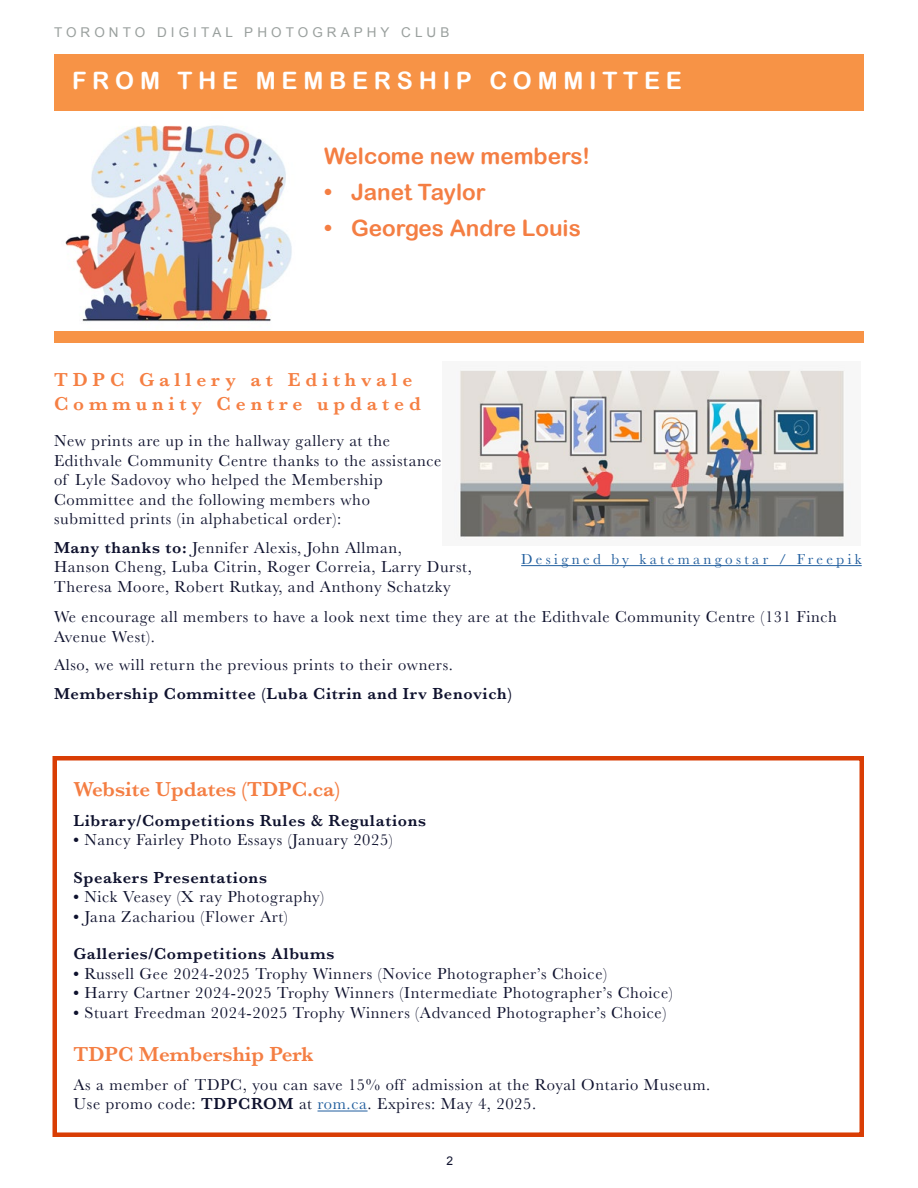
<style>
.page{position:relative;width:918px;height:1188px;background:#fff}
.page>*{position:absolute;margin:0;border:0;box-sizing:border-box;transform-origin:0 0}
.t1{font:24px "Arial Rounded MT Bold";letter-spacing:.24em;color:#fff}
.t2{font:22.5px "Arial Rounded MT Bold";color:#f47e43}
.t3{font:600 21px "Baskerville";color:#f47e43}
.t4{font:600 19.5px/24px "Baskerville";letter-spacing:.25em;color:#f57f43}
.t5{font:16.5px/19.5px "Baskerville";letter-spacing:.04em;color:#0f122e}
.t6{font:600 16.5px "Baskerville";letter-spacing:.04em;color:#0f122e}
.t7{font:15px "Baskerville";letter-spacing:.225em;color:#215e9e}
.t8{font:13.5px "Arial";letter-spacing:.3em;color:#9aa09e}
.t9{font:12px "Arial";color:#0f122e}
.s1{font-weight:600}
.s2{color:#215e9e}
</style>
<div class="page">
<hr style="left:318px;top:1111px;width:50px;height:1px;background:#215e9e">
<div style="left:52px;top:756px;width:812px;height:381px;border:4px solid #d93d04"></div>
<img style="left:454px;top:370px;width:391px;height:170px">
<hr style="left:521px;top:565px;width:341px;height:1px;background:#215e9e">
<img style="left:65px;top:125px;width:227px;height:197px">
<div style="left:54px;top:54px;width:810px;height:57px;background:#f79346"></div>
<div style="left:54px;top:331px;width:810px;height:12px;background:#f79346"></div>
<p class="t8" style="left:54px;top:24px;width:397px">TORONTO DIGITAL PHOTOGRAPHY CLUB</p>
<h1 class="t1" style="left:72px;top:67px;width:611px">FROM THE MEMBERSHIP COMMITTEE</h1>
<h2 class="t2" style="left:324px;top:142px;width:268px">Welcome new members!</h2>
<h2 class="t2" style="left:324px;top:178px;width:163px">• Janet Taylor</h2>
<h2 class="t2" style="left:324px;top:214px;width:258px">• Georges Andre Louis</h2>
<p class="t4" style="left:54px;top:368px;width:368px">TDPC Gallery at Edithvale<br>Community Centre updated</p>
<p class="t5" style="left:54px;top:431px;width:389px">New prints are up in the hallway gallery at the Edithvale Community Centre thanks to the assistance of Lyle Sadovoy who helped the Membership Committee and the following members who submitted prints (in alphabetical order):</p>
<p class="t5" style="left:54px;top:538px;width:419px"><span class="s1">Many thanks to:</span> Jennifer Alexis, John Allman,<br>Hanson Cheng, Luba Citrin, Roger Correia, Larry Durst,<br>Theresa Moore, Robert Rutkay, and Anthony Schatzky</p>
<p class="t5" style="left:54px;top:607px;width:784px">We encourage all members to have a look next time they are at the Edithvale Community Centre (131 Finch<br>Avenue West).</p>
<p class="t5" style="left:54px;top:655px;width:400px">Also, we will return the previous prints to their owners.</p>
<p class="t6" style="left:54px;top:682px;width:459px">Membership Committee (Luba Citrin and Irv Benovich)</p>
<p class="t7" style="left:521px;top:550px;width:342px">Designed by katemangostar / Freepik</p>
<p class="t3" style="left:74px;top:774px;width:268px">Website Updates (TDPC.ca)</p>
<p class="t6" style="left:74px;top:809px;width:354px">Library/Competitions Rules &amp; Regulations</p>
<p class="t5" style="left:74px;top:831px;width:321px"><span class="s1">•</span> Nancy Fairley Photo Essays (January 2025)</p>
<p class="t6" style="left:74px;top:866px;width:195px">Speakers Presentations</p>
<p class="t5" style="left:74px;top:888px;width:252px"><span class="s1">•</span> Nick Veasey (X ray Photography)</p>
<p class="t5" style="left:74px;top:907px;width:216px"><span class="s1">•</span> Jana Zachariou (Flower Art)</p>
<p class="t6" style="left:74px;top:942px;width:262px">Galleries/Competitions Albums</p>
<p class="t5" style="left:74px;top:964px;width:535px"><span class="s1">•</span> Russell Gee 2024-2025 Trophy Winners (Novice Photographer’s Choice)</p>
<p class="t5" style="left:74px;top:984px;width:601px"><span class="s1">•</span> Harry Cartner 2024-2025 Trophy Winners (Intermediate Photographer’s Choice)</p>
<p class="t5" style="left:74px;top:1003px;width:594px"><span class="s1">•</span> Stuart Freedman 2024-2025 Trophy Winners (Advanced Photographer’s Choice)</p>
<p class="t3" style="left:74px;top:1040px;width:242px">TDPC Membership Perk</p>
<p class="t5" style="left:74px;top:1075px;width:638px">As a member of TDPC, you can save 15% off admission at the Royal Ontario Museum.<br>Use promo code: <span class="s1">TDPCROM</span> at <span class="s2">rom.ca</span>. Expires: May 4, 2025.</p>
<p class="t9" style="left:447px;top:1153px;width:8px">2</p>
</div>
